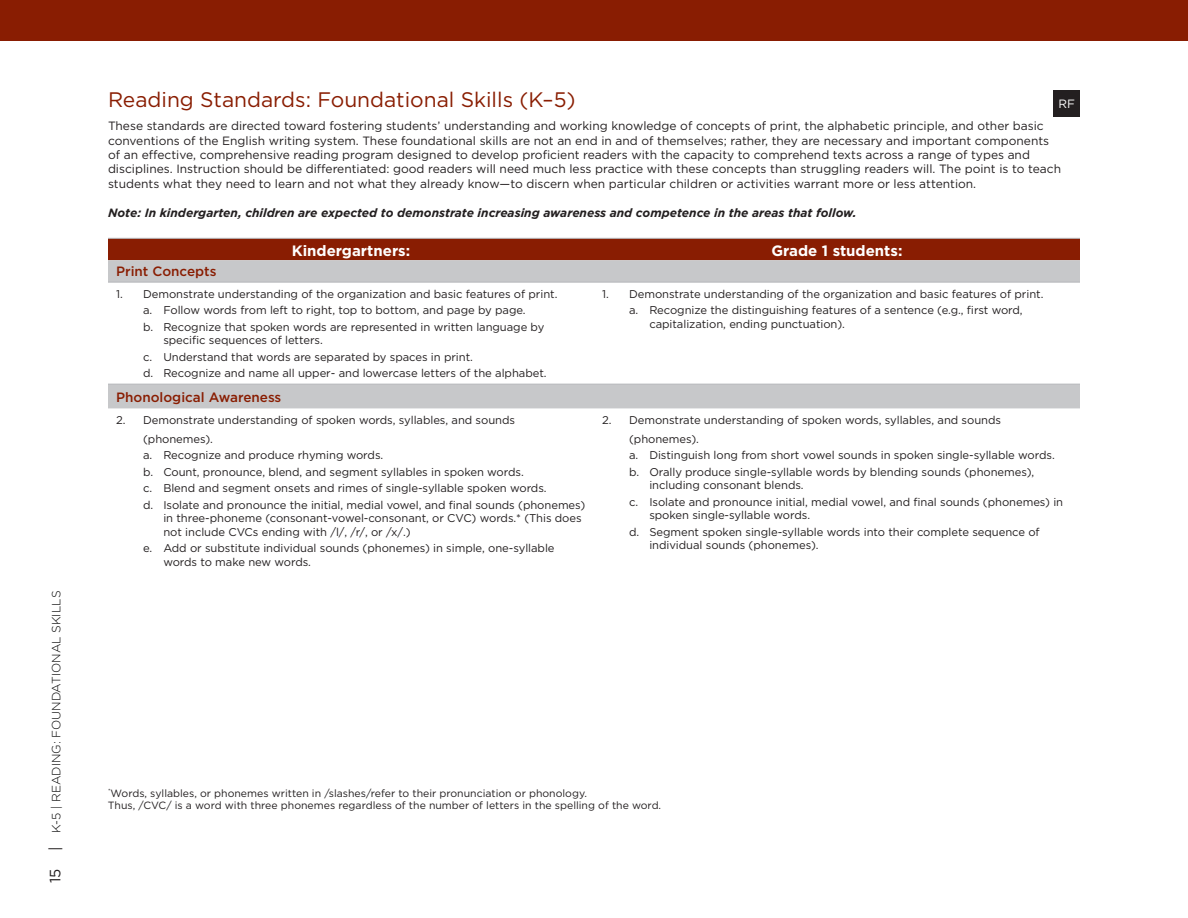
<style>
.page{position:relative;width:1188px;height:918px;background:#fff}
.page>*{position:absolute;margin:0;border:0;box-sizing:border-box;transform-origin:0 0}
.t1{font:21px "Gotham";color:#891d02}
.t2{font:700 15px "Gotham";color:#fff}
.t3{font:500 13.5px "Gotham";color:#891d02}
.t4{font:12px/14.4px "Gotham";color:#231f20}
.t5{font:italic 700 12px "Gotham";color:#231f20}
.t6{font:300 12px "Gotham";color:#000}
.t7{font:12px "Gotham";color:#fff}
.t8{font:11.25px/16.5px "Gotham";letter-spacing:-.005em;color:#231f20}
.t9{font:10.5px/12.6px "Gotham";color:#231f20}
.s1{font-weight:400;font-size:15px;color:#231f20}
</style>
<div class="page">
<div style="left:0;top:0;width:1188px;height:41px;background:#891d02"></div>
<div style="left:1054px;top:90px;width:26px;height:26px;background:#231f20"></div>
<div style="left:108px;top:239px;width:972px;height:21px;background:#891d02"></div>
<svg style="left:108px;top:260px;width:972px;height:148px"></svg>
<hr style="left:108px;top:238px;width:486px;height:1px;background:#b5b7bb">
<hr style="left:594px;top:238px;width:486px;height:1px;background:#b5b7bb">
<hr style="left:108px;top:282px;width:486px;height:1px;background:#b5b7bb">
<hr style="left:594px;top:282px;width:486px;height:1px;background:#b5b7bb">
<hr style="left:108px;top:384px;width:486px;height:1px;background:#b5b7bb">
<hr style="left:594px;top:384px;width:486px;height:1px;background:#b5b7bb">
<p class="t6" style="left:49px;top:883px;width:292px;rotate:-90deg"><span class="s1">15 |</span> K-5 | Reading: foun dat ional skills</p>
<h1 class="t1" style="left:108px;top:86px;width:469px">Reading Standards: Foundational Skills (K–5)</h1>
<p class="t7" style="left:1059px;top:96px;width:18px">RF</p>
<p class="t4" style="left:108px;top:118px;width:955px">These standards are directed toward fostering students’ understanding and working knowledge of concepts of print, the alphabetic principle, and other basic conventions of the English writing system. These foundational skills are not an end in and of themselves; rather, they are necessary and important components of an effective, comprehensive reading program designed to develop proficient readers with the capacity to comprehend texts across a range of types and disciplines. Instruction should be differentiated: good readers will need much less practice with these concepts than struggling readers will. The point is to teach students what they need to learn and not what they already know—to discern when particular children or activities warrant more or less attention.</p>
<p class="t5" style="left:108px;top:205px;width:750px">Note: In kindergarten, children are expected to demonstrate increasing awareness and competence in the areas that follow.</p>
<h2 class="t2" style="left:292px;top:240px;width:120px">Kindergartners:</h2>
<h2 class="t2" style="left:772px;top:240px;width:132px">Grade 1 students:</h2>
<p class="t3" style="left:116px;top:263px;width:102px">Print Concepts</p>
<p class="t8" style="left:143px;top:285px;width:416px;text-indent:-27px">1. Demonstrate understanding of the organization and basic features of print. a. Follow words from left to right, top to bottom, and page by page.<br>b. Recognize that spoken words are represented in written language by</p>
<p class="t8" style="left:143px;top:332px;width:405px;text-indent:20px">specific sequences of letters.<br>c. Understand that words are separated by spaces in print.<br>d. Recognize and name all upper- and lowercase letters of the alphabet.</p>
<p class="t8" style="left:602px;top:285px;width:443px;text-align:center">1. Demonstrate understanding of the organization and basic features of print. a. Recognize the distinguishing features of a sentence (e.g., first word,</p>
<p class="t8" style="left:649px;top:315px;width:197px">capitalization, ending punctuation).</p>
<p class="t3" style="left:116px;top:388px;width:167px">Phonological Awareness</p>
<p class="t8" style="left:143px;top:411px;width:374px;line-height:18.8px;text-indent:-27px">2. Demonstrate understanding of spoken words, syllables, and sounds (phonemes).</p>
<p class="t8" style="left:143px;top:447px;width:444px">a. Recognize and produce rhyming words.<br>b. Count, pronounce, blend, and segment syllables in spoken words.<br>c. Blend and segment onsets and rimes of single-syllable spoken words.<br>d. Isolate and pronounce the initial, medial vowel, and final sounds (phonemes)</p>
<p class="t8" style="left:163px;top:511px;width:420px;line-height:13.5px">in three-phoneme (consonant-vowel-consonant, or CVC) words.* (This does not include CVCs ending with /l/, /r/, or /x/.)</p>
<p class="t8" style="left:163px;top:541px;width:393px;line-height:13.5px;text-indent:-20px">e. Add or substitute individual sounds (phonemes) in simple, one-syllable words to make new words.</p>
<p class="t8" style="left:629px;top:411px;width:374px;line-height:18.8px;text-indent:-27px">2. Demonstrate understanding of spoken words, syllables, and sounds (phonemes).</p>
<p class="t8" style="left:629px;top:447px;width:427px">a. Distinguish long from short vowel sounds in spoken single-syllable words. b. Orally produce single-syllable words by blending sounds (phonemes),</p>
<p class="t8" style="left:629px;top:477px;width:436px;text-indent:20px">including consonant blends.<br>c. Isolate and pronounce initial, medial vowel, and final sounds (phonemes) in</p>
<p class="t8" style="left:629px;top:507px;width:412px;text-indent:20px">spoken single-syllable words.<br>d. Segment spoken single-syllable words into their complete sequence of</p>
<p class="t8" style="left:649px;top:537px;width:171px">individual sounds (phonemes).</p>
<p class="t9" style="left:108px;top:786px;width:555px"><sup>*</sup>Words, syllables, or phonemes written in /slashes/refer to their pronunciation or phonology.<br>Thus, /CVC/ is a word with three phonemes regardless of the number of letters in the spelling of the word.</p>
</div>
